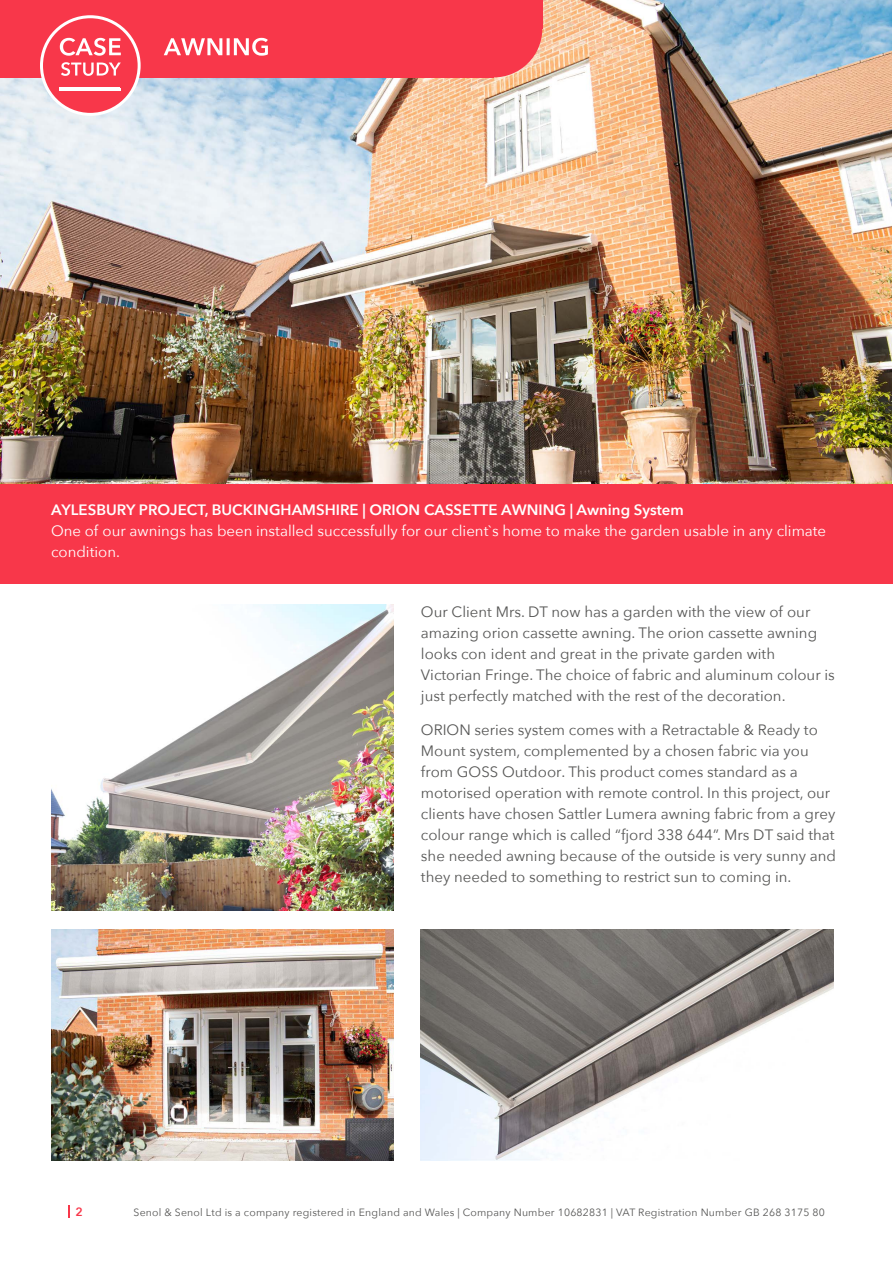
<style>
.page{position:relative;width:893px;height:1263px;background:#fff}
.page>*{position:absolute;margin:0;border:0;box-sizing:border-box;transform-origin:0 0}
.t1{font:15px/21px "Avenir Next";color:#575756}
.t2{font:15px/21px "Avenir Next";color:#fff}
.t3{font:600 15px "Avenir Next";color:#fff}
.t4{font:600 12px "Avenir Next";color:#f8374a}
.t5{font:10.5px "Avenir Next";letter-spacing:.02em;color:#575756}
</style>
<div class="page">
<svg style="left:69px;top:1205px;width:1px;height:13px"></svg>
<img style="left:0;top:0;width:891px;height:484px">
<div style="left:0;top:0;width:493px;height:77px;background:#f8374a"></div>
<svg style="left:493px;top:29px;width:49px;height:48px;background:#f8555c"></svg>
<div style="left:486px;top:0;width:56px;height:29px;background:#f8374a"></div>
<div style="left:0;top:484px;width:893px;height:100px;background:#f8374a"></div>
<div style="left:42px;top:17px;width:97px;height:97px;background:#f8374a;border-radius:50%"></div>
<div style="left:40px;top:15px;width:101px;height:101px;border:3px solid #fff;border-radius:50%"></div>
<svg style="left:61px;top:62px;width:60px;height:14px"></svg>
<svg style="left:60px;top:38px;width:61px;height:18px"></svg>
<hr style="left:60px;top:88px;width:60px;height:3px;background:#fff">
<hr style="left:100px;top:88px;width:21px;height:3px;background:#fff">
<svg style="left:164px;top:38px;width:104px;height:18px"></svg>
<img style="left:421px;top:929px;width:412px;height:232px">
<img style="left:51px;top:605px;width:342px;height:305px">
<img style="left:51px;top:929px;width:342px;height:232px">
<p class="t3" style="left:51px;top:497px;width:634px">AYLESBURY PROJECT, BUCKINGHAMSHIRE | ORION CASSETTE AWNING | Awning System</p>
<p class="t2" style="left:51px;top:520px;width:777px">One of our awnings has been installed successfully for our client`s home to make the garden usable in any climate condition.</p>
<p class="t1" style="left:421px;top:600px;width:415px">Our Client Mrs. DT now has a garden with the view of our amazing orion cassette awning. The orion cassette awning looks con ident and great in the private garden with Victorian Fringe. The choice of fabric and aluminum colour is just perfectly matched with the rest of the decoration.</p>
<p class="t1" style="left:421px;top:718px;width:417px">ORION series system comes with a Retractable &amp; Ready to Mount system, complemented by a chosen fabric via you from GOSS Outdoor. This product comes standard as a motorised operation with remote control. In this project, our clients have chosen Sattler Lumera awning fabric from a grey colour range which is called “fjord 338 644”. Mrs DT said that she needed awning because of the outside is very sunny and they needed to something to restrict sun to coming in.</p>
<p class="t4" style="left:75px;top:1201px;width:9px">2</p>
<p class="t5" style="left:134px;top:1203px;width:693px">Senol &amp; Senol Ltd is a company registered in England and Wales | Company Number 10682831 | VAT Registration Number GB 268 3175 80</p>
</div>
